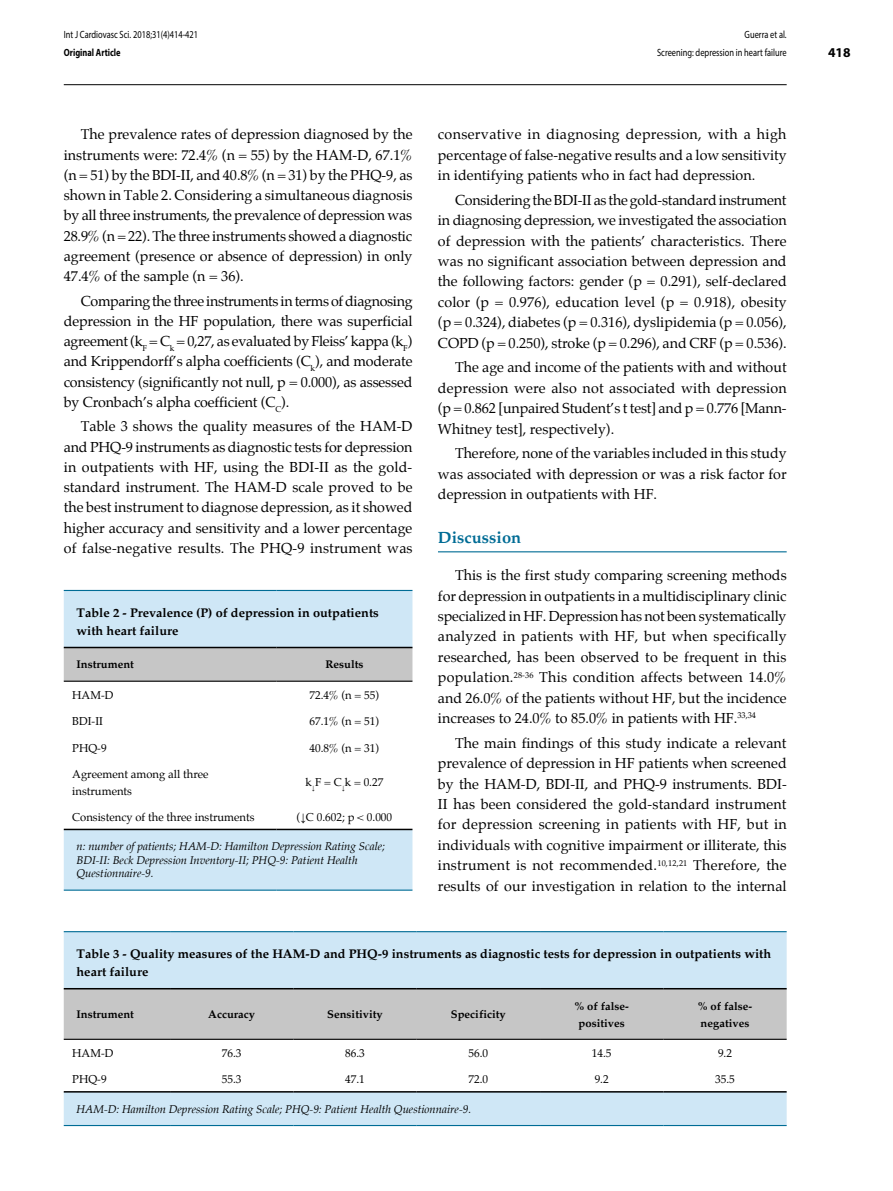
<style>
.page{position:relative;width:893px;height:1191px;background:#fff}
.page>*{position:absolute;margin:0;border:0;box-sizing:border-box;transform-origin:0 0}
.t1{font:700 16.5px "Palatino";color:#006c95}
.t2{font:14.25px/20.4px "Palatino";color:#000;text-align:justify}
.t3{font:700 13.5px "Myriad Pro";color:#000}
.t4{font:700 12.75px/18px "Palatino";color:#000}
.t5{font:italic 11.25px/13.5px "Palatino";color:#000}
.t6{font:11.25px/16.8px "Palatino";color:#000}
.t7{font:700 11.25px/16.8px "Palatino";color:#000;text-align:center}
.t8{font:10.5px/18px "Myriad Pro";color:#000;text-align:right;scale:.8 1}
.t9{font:700 10.5px "Myriad Pro";color:#000;scale:.8 1}
.s1{font-family:"Arial"}
</style>
<div class="page">
<hr style="left:64px;top:84px;width:723px;height:1px;background:#000">
<svg style="left:64px;top:591px;width:348px;height:298px"></svg>
<div style="left:64px;top:648px;width:348px;height:32px;background:#c6c6c6"></div>
<hr style="left:64px;top:680px;width:212px;height:2px;background:#000">
<hr style="left:276px;top:680px;width:136px;height:2px;background:#000">
<hr style="left:64px;top:828px;width:212px;height:2px;background:#000">
<hr style="left:276px;top:828px;width:136px;height:2px;background:#000">
<hr style="left:64px;top:889px;width:212px;height:1px;background:#006c95">
<hr style="left:276px;top:889px;width:136px;height:1px;background:#006c95">
<hr style="left:64px;top:590px;width:212px;height:1px;background:#006c95">
<hr style="left:276px;top:590px;width:136px;height:1px;background:#006c95">
<hr style="left:64px;top:647px;width:212px;height:1px;background:#000">
<hr style="left:276px;top:647px;width:136px;height:1px;background:#000">
<svg style="left:64px;top:932px;width:723px;height:193px;fill:#cfe7f6"></svg>
<div style="left:64px;top:989px;width:723px;height:49px;background:#c6c6c6"></div>
<hr style="left:64px;top:931px;width:106px;height:1px;background:#006c95">
<hr style="left:170px;top:931px;width:123px;height:1px;background:#006c95">
<hr style="left:293px;top:931px;width:124px;height:1px;background:#006c95">
<hr style="left:417px;top:931px;width:123px;height:1px;background:#006c95">
<hr style="left:540px;top:931px;width:123px;height:1px;background:#006c95">
<hr style="left:663px;top:931px;width:124px;height:1px;background:#006c95">
<hr style="left:64px;top:988px;width:106px;height:1px;background:#000">
<hr style="left:170px;top:988px;width:123px;height:1px;background:#000">
<hr style="left:293px;top:988px;width:124px;height:1px;background:#000">
<hr style="left:417px;top:988px;width:123px;height:1px;background:#000">
<hr style="left:540px;top:988px;width:123px;height:1px;background:#000">
<hr style="left:663px;top:988px;width:124px;height:1px;background:#000">
<hr style="left:64px;top:1091px;width:106px;height:1px;background:#000">
<hr style="left:170px;top:1091px;width:123px;height:1px;background:#000">
<hr style="left:293px;top:1091px;width:124px;height:1px;background:#000">
<hr style="left:417px;top:1091px;width:123px;height:1px;background:#000">
<hr style="left:540px;top:1091px;width:123px;height:1px;background:#000">
<hr style="left:663px;top:1091px;width:124px;height:1px;background:#000">
<hr style="left:64px;top:1125px;width:106px;height:1px;background:#006c95">
<hr style="left:170px;top:1125px;width:123px;height:1px;background:#006c95">
<hr style="left:293px;top:1125px;width:124px;height:1px;background:#006c95">
<hr style="left:417px;top:1125px;width:123px;height:1px;background:#006c95">
<hr style="left:540px;top:1125px;width:123px;height:1px;background:#006c95">
<hr style="left:663px;top:1125px;width:124px;height:1px;background:#006c95">
<hr style="left:64px;top:1038px;width:106px;height:1px;background:#000">
<hr style="left:170px;top:1038px;width:123px;height:1px;background:#000">
<hr style="left:293px;top:1038px;width:124px;height:1px;background:#000">
<hr style="left:417px;top:1038px;width:123px;height:1px;background:#000">
<hr style="left:540px;top:1038px;width:123px;height:1px;background:#000">
<hr style="left:663px;top:1038px;width:124px;height:1px;background:#000">
<hr style="left:438px;top:551px;width:349px;height:1px;background:#006c95">
<p class="t8" style="left:64px;top:25px;width:170px">Int J Cardiovasc Sci. 2018;31(4)414-421</p>
<p class="t9" style="left:64px;top:45px;width:73px">Original Article</p>
<p class="t8" style="left:657px;top:25px;width:163px">Guerra et al.<br>Screening: depression in heart failure</p>
<p class="t2" style="left:64px;top:125px;width:350px;text-indent:17px">The prevalence rates of depression diagnosed by the instruments were: 72.4% (n = 55) by the HAM-D, 67.1% (n = 51) by the BDI-II, and 40.8% (n = 31) by the PHQ-9, as shown in Table 2. Considering a simultaneous diagnosis by all three instruments, the prevalence of depression was 28.9% (n = 22). The three instruments showed a diagnostic agreement (presence or absence of depression) in only 47.4% of the sample (n = 36).</p>
<p class="t2" style="left:64px;top:291px;width:350px;text-indent:17px">Comparing the three instruments in terms of diagnosing depression in the HF population, there was superficial agreement (k<sub>F</sub> = C<sub>k</sub> = 0,27, as evaluated by Fleiss’ kappa (k<sub>F</sub>) and Krippendorff’s alpha coefficients (C<sub>k</sub>), and moderate consistency (significantly not null, p = 0.000), as assessed by Cronbach’s alpha coefficient (C<sub>C</sub>).</p>
<p class="t2" style="left:64px;top:417px;width:350px;text-indent:17px">Table 3 shows the quality measures of the HAM-D and PHQ-9 instruments as diagnostic tests for depression in outpatients with HF, using the BDI-II as the gold&shy;standard instrument. The HAM-D scale proved to be the best instrument to diagnose depression, as it showed higher accuracy and sensitivity and a lower percentage of false-negative results. The PHQ-9 instrument was</p>
<p class="t4" style="left:77px;top:603px;width:304px">Table 2 - Prevalence (P) of depression in outpatients with heart failure</p>
<p class="t7" style="left:77px;top:656px;width:59px">Instrument</p>
<p class="t7" style="left:325px;top:656px;width:40px">Results</p>
<p class="t6" style="left:72px;top:687px;width:43px">HAM-D</p>
<p class="t6" style="left:310px;top:687px;width:71px">72.4% (n = 55)</p>
<p class="t6" style="left:72px;top:713px;width:32px">BDI-II</p>
<p class="t6" style="left:310px;top:713px;width:71px">67.1% (n = 51)</p>
<p class="t6" style="left:72px;top:739px;width:36px">PHQ-9</p>
<p class="t6" style="left:310px;top:739px;width:71px">40.8% (n = 31)</p>
<p class="t6" style="left:72px;top:766px;width:138px">Agreement among all three instruments</p>
<p class="t6" style="left:305px;top:774px;width:79px">k<sub>↓</sub>F = C<sub>↓</sub>k = 0.27</p>
<p class="t6" style="left:72px;top:809px;width:184px">Consistency of the three instruments</p>
<p class="t6" style="left:297px;top:809px;width:97px">(<span class="s1">↓</span>C 0.602; p &lt; 0.000</p>
<p class="t5" style="left:77px;top:840px;width:310px">n: number of patients; HAM-D: Hamilton Depression Rating Scale;<br>BDI-II: Beck Depression Inventory-II; PHQ-9: Patient Health<br>Questionnaire-9.</p>
<p class="t2" style="left:438px;top:125px;width:350px">conservative in diagnosing depression, with a high percentage of false-negative results and a low sensitivity in identifying patients who in fact had depression.</p>
<p class="t2" style="left:438px;top:190px;width:350px;text-indent:17px">Considering the BDI-II as the gold-standard instrument in diagnosing depression, we investigated the association of depression with the patients’ characteristics. There was no significant association between depression and the following factors: gender (p = 0.291), self-declared color (p = 0.976), education level (p = 0.918), obesity (p = 0.324), diabetes (p = 0.316), dyslipidemia (p = 0.056), COPD (p = 0.250), stroke (p = 0.296), and CRF (p = 0.536).</p>
<p class="t2" style="left:438px;top:357px;width:350px;text-indent:17px">The age and income of the patients with and without depression were also not associated with depression (p = 0.862 [unpaired Student’s t test] and p = 0.776 [Mann-Whitney test], respectively).</p>
<p class="t2" style="left:438px;top:443px;width:350px;text-indent:17px">Therefore, none of the variables included in this study was associated with depression or was a risk factor for depression in outpatients with HF.</p>
<p class="t1" style="left:438px;top:527px;width:85px">Discussion</p>
<p class="t2" style="left:438px;top:565px;width:350px;text-indent:17px">This is the first study comparing screening methods for depression in outpatients in a multidisciplinary clinic specialized in HF. Depression has not been systematically analyzed in patients with HF, but when specifically researched, has been observed to be frequent in this population.<sup>28-36</sup> This condition affects between 14.0% and 26.0% of the patients without HF, but the incidence increases to 24.0% to 85.0% in patients with HF.<sup>33,34</sup></p>
<p class="t2" style="left:438px;top:733px;width:350px;text-indent:17px">The main findings of this study indicate a relevant prevalence of depression in HF patients when screened by the HAM-D, BDI-II, and PHQ-9 instruments. BDI-II has been considered the gold-standard instrument for depression screening in patients with HF, but in individuals with cognitive impairment or illiterate, this instrument is not recommended.<sup>10,12,21</sup> Therefore, the results of our investigation in relation to the internal</p>
<p class="t4" style="left:77px;top:944px;width:696px">Table 3 - Quality measures of the HAM-D and PHQ-9 instruments as diagnostic tests for depression in outpatients with heart failure</p>
<p class="t7" style="left:77px;top:1006px;width:59px">Instrument</p>
<p class="t7" style="left:208px;top:1006px;width:48px">Accuracy</p>
<p class="t7" style="left:327px;top:1006px;width:57px">Sensitivity</p>
<p class="t7" style="left:451px;top:1006px;width:56px">Specificity</p>
<p class="t7" style="left:574px;top:997px;width:56px">% of false&shy;positives</p>
<p class="t7" style="left:698px;top:997px;width:56px;text-align:left">% of false&shy;negatives</p>
<p class="t6" style="left:72px;top:1045px;width:43px">HAM-D</p>
<p class="t6" style="left:222px;top:1045px;width:21px">76.3</p>
<p class="t6" style="left:345px;top:1045px;width:21px">86.3</p>
<p class="t6" style="left:469px;top:1045px;width:21px">56.0</p>
<p class="t6" style="left:592px;top:1045px;width:21px">14.5</p>
<p class="t6" style="left:718px;top:1045px;width:16px">9.2</p>
<p class="t6" style="left:72px;top:1071px;width:36px">PHQ-9</p>
<p class="t6" style="left:222px;top:1071px;width:21px">55.3</p>
<p class="t6" style="left:345px;top:1071px;width:21px">47.1</p>
<p class="t6" style="left:469px;top:1071px;width:21px">72.0</p>
<p class="t6" style="left:595px;top:1071px;width:16px">9.2</p>
<p class="t6" style="left:715px;top:1071px;width:21px">35.5</p>
<p class="t5" style="left:77px;top:1102px;width:396px">HAM-D: Hamilton Depression Rating Scale; PHQ-9: Patient Health Questionnaire-9.</p>
<p class="t3" style="left:828px;top:44px;width:24px">418</p>
</div>
